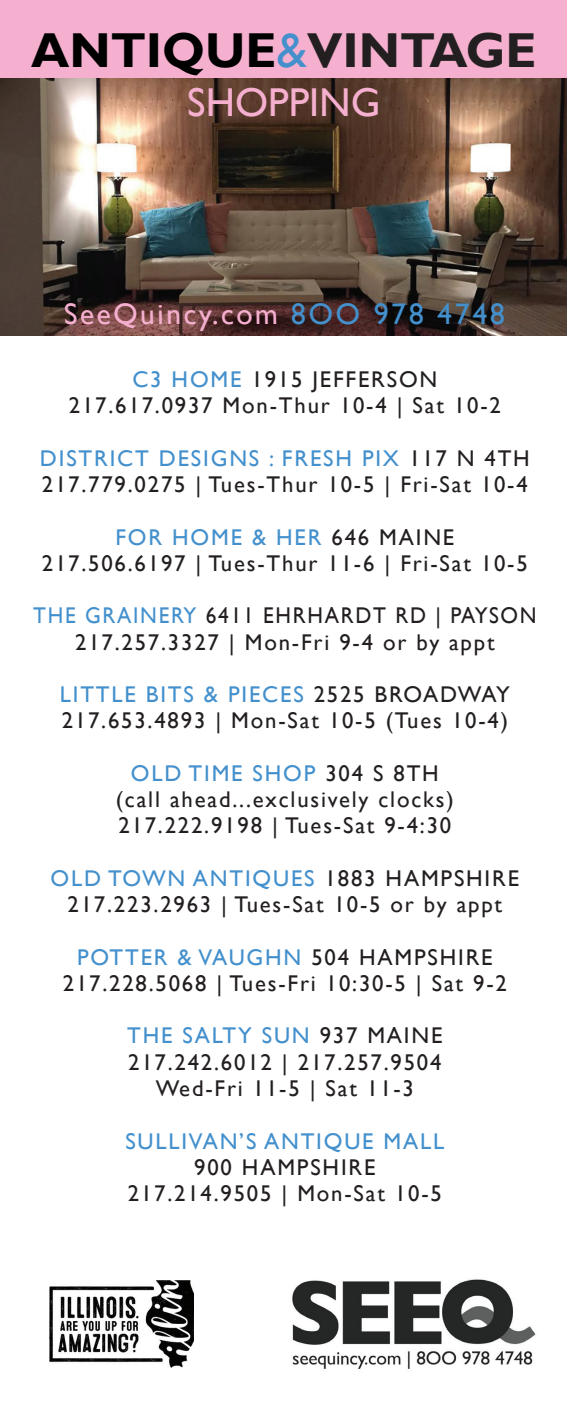
<style>
.page{position:relative;width:567px;height:1418px;background:#fff}
.page>*{position:absolute;margin:0;border:0;box-sizing:border-box;transform-origin:0 0}
.t1{font:700 49px "Gill Sans";color:#000}
.t2{font:40.25px "Gill Sans";color:#f5afcf}
.t3{font:29.75px "Gill Sans";color:#f5afcf}
.t4{font:22.75px/26.2px "Gill Sans";letter-spacing:.08em;color:#231f20;text-align:center}
.t5{font:22.75px/26.2px "Gill Sans";letter-spacing:.08em;color:#231f20;text-align:center;scale:.94 1}
.t6{font:22.75px "Gill Sans";letter-spacing:.08em;color:#4390cd}
.s1{font-weight:400;color:#4390cd}
.s2{color:#231f20}
.s3{color:#4390cd}
</style>
<div class="page">
<img style="left:0;top:77px;width:567px;height:259px">
<div style="left:0;top:0;width:567px;height:77px;background:#f5afcf"></div>
<img style="left:292px;top:1279px;width:244px;height:90px">
<img style="left:49px;top:1280px;width:144px;height:87px">
<h1 class="t1" style="left:31px;top:21px;width:507px">ANTIQUE<span class="s1">&amp;</span><span class="s2">VINTAGE</span></h1>
<h2 class="t2" style="left:187px;top:79px;width:195px">SHOPPING</h2>
<h3 class="t3" style="left:64px;top:297px;width:443px">SeeQuincy.com <span class="s3">8OO 978 4748</span></h3>
<p class="t4" style="left:69px;top:366px;width:433px"><span class="s3">C3 HOME</span> 1915 JEFFERSON<br>217.617.0937 Mon-Thur 10-4 | Sat 10-2</p>
<p class="t4" style="left:40px;top:445px;width:491px;text-align:left"><span class="s3">DISTRICT DESIGNS : FRESH PIX</span> 117 N 4TH<br>217.779.0275 | Tues-Thur 10-5 | Fri-Sat 10-4</p>
<p class="t4" style="left:42px;top:524px;width:488px"><span class="s3">FOR HOME &amp; HER</span> 646 MAINE<br>217.506.6197 | Tues-Thur 11-6 | Fri-Sat 10-5</p>
<p class="t5" style="left:33px;top:603px;width:537px"><span class="s3">THE GRAINERY</span> 6411 EHRHARDT RD | PAYSON<br>217.257.3327 | Mon-Fri 9-4 or by appt</p>
<p class="t4" style="left:60px;top:681px;width:451px;text-align:left"><span class="s3">LITTLE BITS &amp; PIECES</span> 2525 BROADWAY<br>217.653.4893 | Mon-Sat 10-5 (Tues 10-4)</p>
<p class="t4" style="left:116px;top:760px;width:340px"><span class="s3">OLD TIME SHOP</span> 304 S 8TH (call ahead...exclusively clocks)<br>217.222.9198 | Tues-Sat 9-4:30</p>
<p class="t4" style="left:51px;top:865px;width:470px"><span class="s3">OLD TOWN ANTIQUES</span> 1883 HAMPSHIRE<br>217.223.2963 | Tues-Sat 10-5 or by appt</p>
<p class="t4" style="left:63px;top:944px;width:446px"><span class="s3">POTTER &amp; VAUGHN</span> 504 HAMPSHIRE<br>217.228.5068 | Tues-Fri 10:30-5 | Sat 9-2</p>
<p class="t4" style="left:127px;top:1023px;width:317px"><span class="s3">THE SALTY SUN</span> 937 MAINE<br>217.242.6012 | 217.257.9504<br>Wed-Fri 11-5 | Sat 11-3</p>
<p class="t6" style="left:125px;top:1127px;width:320px">SULLIVAN’S ANTIQUE MALL</p>
<p class="t4" style="left:128px;top:1154px;width:316px">900 HAMPSHIRE<br>217.214.9505 | Mon-Sat 10-5</p>
</div>
